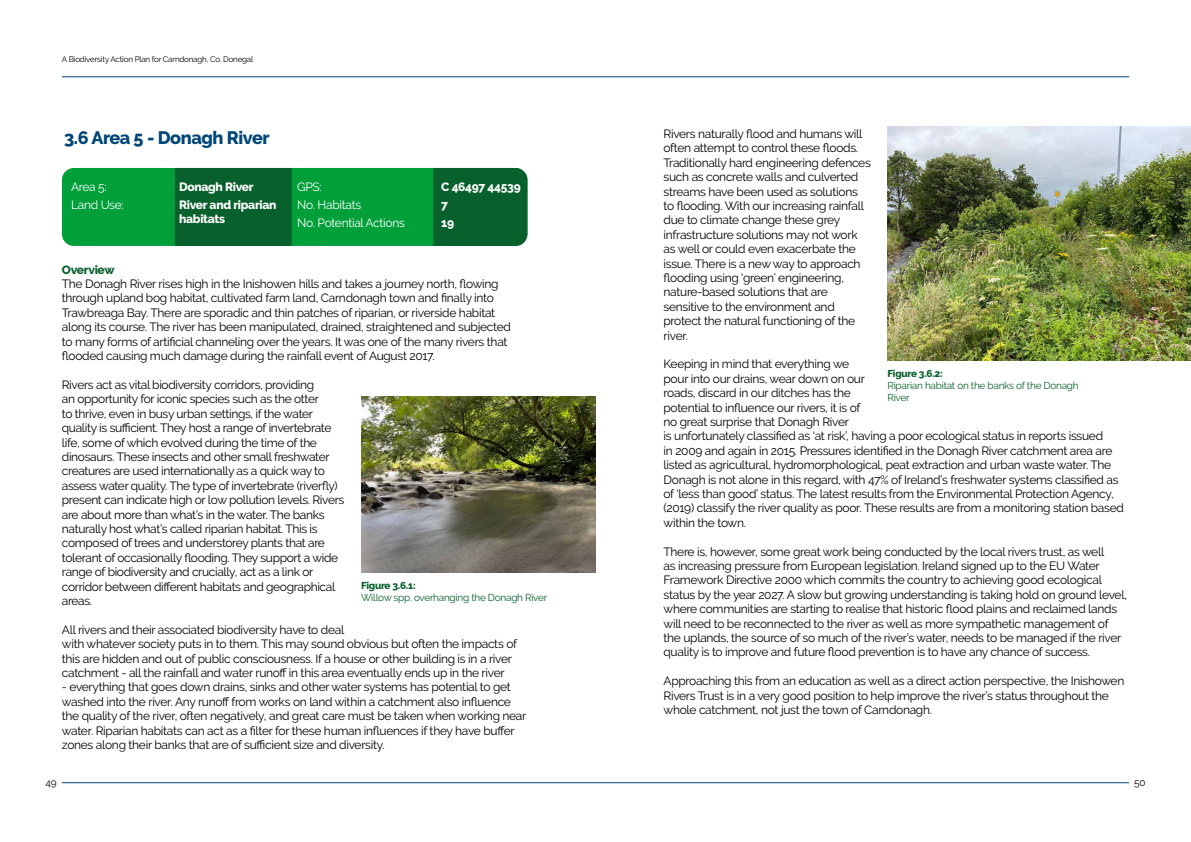
<style>
.page{position:relative;width:1191px;height:842px;background:#fff}
.page>*{position:absolute;margin:0;border:0;box-sizing:border-box;transform-origin:0 0}
.t1{font:800 18px "Raleway";letter-spacing:-.025em;color:#004677}
.t2{font:12px/14.4px "Raleway";letter-spacing:-.025em;color:#000}
.t3{font:800 12px/14.4px "Raleway";letter-spacing:-.025em;color:#fff}
.t4{font:12px "Raleway";letter-spacing:-.025em;color:#fff}
.t5{font:800 12px "Raleway";letter-spacing:-.025em;color:#08602c}
.t6{font:10px/12px "Raleway";letter-spacing:-.025em;color:#08602c}
.t7{font:800 10px "Raleway";letter-spacing:-.025em;color:#08602c}
.t8{font:10px "Raleway";color:#000}
.t9{font:8px "Raleway";letter-spacing:-.025em;color:#000}
</style>
<div class="page">
<hr style="left:62px;top:782px;width:1067px;height:1px;background:#004677">
<hr style="left:62px;top:77px;width:1067px;height:1px;background:#004677">
<div style="left:62px;top:168px;width:465px;height:78px;background:#009f3a;border-radius:12px"></div>
<div style="left:175px;top:168px;width:117px;height:78px;background:#08602c"></div>
<div style="left:433px;top:168px;width:94px;height:78px;background:#08602c"></div>
<img style="left:361px;top:397px;width:234px;height:176px">
<img style="left:887px;top:127px;width:304px;height:234px">
<p class="t9" style="left:62px;top:55px;width:193px">A Biodiversity Action Plan for Carndonagh, Co. Donegal</p>
<h1 class="t1" style="left:64px;top:127px;width:207px">3.6 Area 5 - Donagh River</h1>
<p class="t4" style="left:71px;top:179px;width:37px">Area 5:</p>
<p class="t3" style="left:179px;top:179px;width:76px">Donagh River</p>
<p class="t4" style="left:71px;top:197px;width:54px">Land Use:</p>
<p class="t3" style="left:179px;top:197px;width:99px">River and riparian habitats</p>
<p class="t4" style="left:297px;top:179px;width:26px">GPS:</p>
<p class="t3" style="left:441px;top:179px;width:81px">C 46497 44539</p>
<p class="t4" style="left:297px;top:197px;width:66px">No. Habitats</p>
<p class="t3" style="left:441px;top:197px;width:8px">7</p>
<p class="t4" style="left:297px;top:215px;width:109px">No. Potential Actions</p>
<p class="t3" style="left:441px;top:215px;width:14px">19</p>
<p class="t5" style="left:62px;top:263px;width:54px">Overview</p>
<p class="t2" style="left:62px;top:277px;width:450px">The Donagh River rises high in the Inishowen hills and takes a journey north, flowing through upland bog habitat, cultivated farm land, Carndonagh town and finally into Trawbreaga Bay. There are sporadic and thin patches of riparian, or riverside habitat along its course. The river has been manipulated, drained, straightened and subjected to many forms of artificial channeling over the years. It was one of the many rivers that flooded causing much damage during the rainfall event of August 2017.</p>
<p class="t2" style="left:62px;top:377px;width:284px">Rivers act as vital biodiversity corridors, providing<br>an opportunity for iconic species such as the otter<br>to thrive, even in busy urban settings, if the water quality is sufficient. They host a range of invertebrate life, some of which evolved during the time of the dinosaurs. These insects and other small freshwater creatures are used internationally as a quick way to assess water quality. The type of invertebrate (riverfly) present can indicate high or low pollution levels. Rivers are about more than what’s in the water. The banks naturally host what’s called riparian habitat. This is composed of trees and understorey plants that are tolerant of occasionally flooding. They support a wide range of biodiversity and crucially, act as a link or corridor between different habitats and geographical areas.</p>
<p class="t2" style="left:62px;top:622px;width:456px">All rivers and their associated biodiversity have to deal<br>with whatever society puts in to them. This may sound obvious but often the impacts of this are hidden and out of public consciousness. If a house or other building is in a river catchment - all the rainfall and water runoff in this area eventually ends up in the river</p>
<p class="t2" style="left:62px;top:680px;width:466px">- everything that goes down drains, sinks and other water systems has potential to get washed into the river. Any runoff from works on land within a catchment also influence the quality of the river, often negatively, and great care must be taken when working near water. Riparian habitats can act as a filter for these human influences if they have buffer zones along their banks that are of sufficient size and diversity.</p>
<p class="t7" style="left:361px;top:580px;width:56px">Figure 3.6.1:</p>
<p class="t6" style="left:361px;top:591px;width:188px">Willow spp. overhanging the Donagh River</p>
<p class="t2" style="left:663px;top:126px;width:209px">Rivers naturally flood and humans will often attempt to control these floods.<br>Traditionally hard engineering defences such as concrete walls and culverted streams have been used as solutions to flooding. With our increasing rainfall due to climate change these grey infrastructure solutions may not work as well or could even exacerbate the issue. There is a new way to approach flooding using ‘green’ engineering, nature-based solutions that are sensitive to the environment and protect the natural functioning of the river.</p>
<p class="t2" style="left:663px;top:357px;width:462px">Keeping in mind that everything we<br>pour into our drains, wear down on our<br>roads, discard in our ditches has the<br>potential to influence our rivers, it is of<br>no great surprise that Donagh River<br>is unfortunately classified as ‘at risk’, having a poor ecological status in reports issued<br>in 2009 and again in 2015. Pressures identified in the Donagh River catchment area are listed as agricultural, hydromorphological, peat extraction and urban waste water. The Donagh is not alone in this regard, with 47% of Ireland’s freshwater systems classified as of ‘less than good’ status. The latest results from the Environmental Protection Agency, (2019) classify the river quality as poor. These results are from a monitoring station based within the town.</p>
<p class="t2" style="left:663px;top:544px;width:465px">There is, however, some great work being conducted by the local rivers trust, as well<br>as increasing pressure from European legislation. Ireland signed up to the EU Water Framework Directive 2000 which commits the country to achieving good ecological status by the year 2027. A slow but growing understanding is taking hold on ground level, where communities are starting to realise that historic flood plains and reclaimed lands will need to be reconnected to the river as well as more sympathetic management of the uplands, the source of so much of the river’s water, needs to be managed if the river quality is to improve and future flood prevention is to have any chance of success.</p>
<p class="t2" style="left:663px;top:674px;width:462px">Approaching this from an education as well as a direct action perspective, the Inishowen<br>Rivers Trust is in a very good position to help improve the river’s status throughout the whole catchment, not just the town of Carndonagh.</p>
<p class="t7" style="left:887px;top:368px;width:57px">Figure 3.6.2:</p>
<p class="t6" style="left:887px;top:380px;width:193px">Riparian habitat on the banks of the Donagh<br>River</p>
<p class="t8" style="left:45px;top:777px;width:13px">49</p>
<p class="t8" style="left:1134px;top:777px;width:13px">50</p>
</div>
